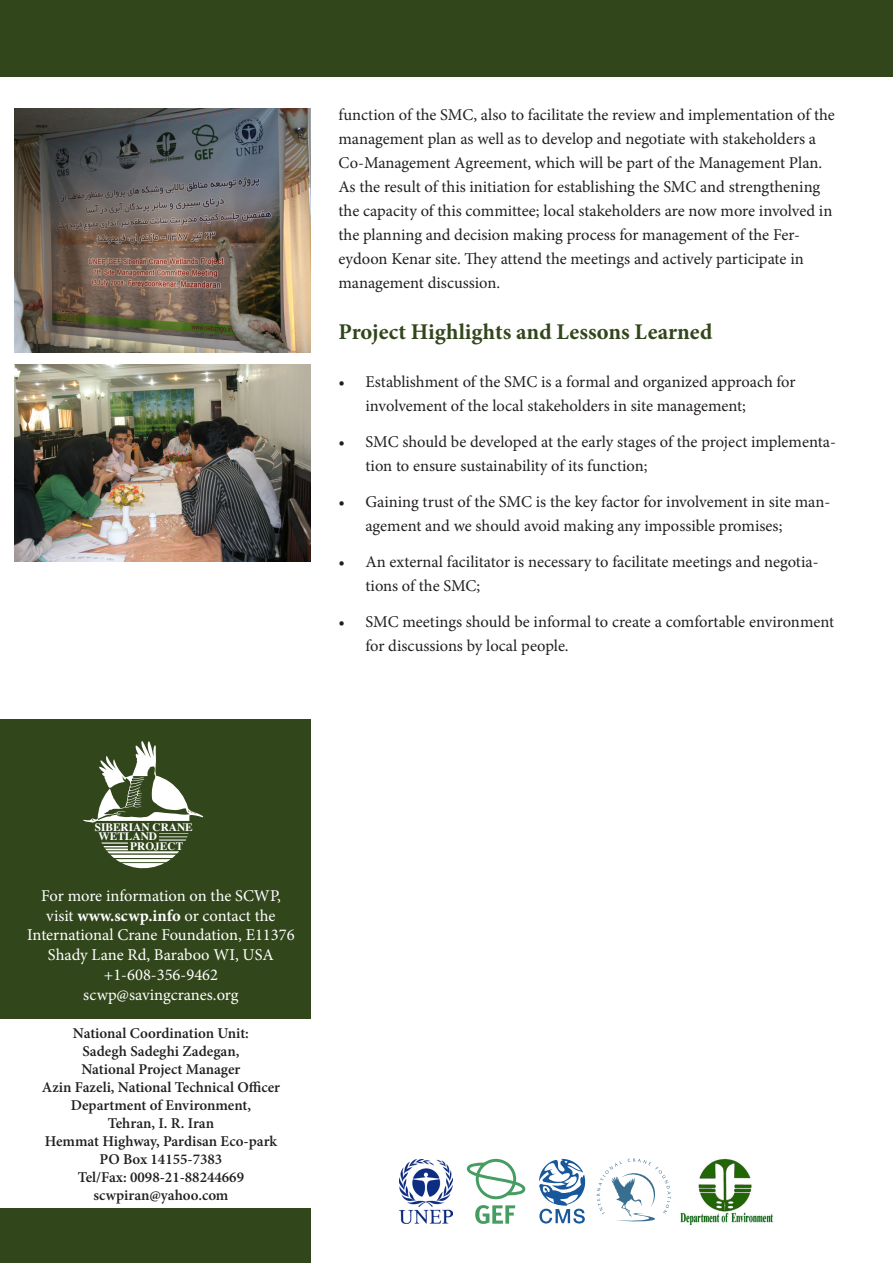
<style>
.page{position:relative;width:893px;height:1263px;background:#fff}
.page>*{position:absolute;margin:0;border:0;box-sizing:border-box;transform-origin:0 0}
.t1{font:700 22.5px "Minion Pro";color:#32461b}
.t2{font:16.5px/24px "Minion Pro";letter-spacing:-.005em;color:#231f20}
.t3{font:16.5px "Minion Pro";color:#fff}
.t4{font:600 15px/18px "Minion Pro";color:#231f20;text-align:center}
.t5{font:700 11.4px "Times";color:#fff}
.s1{font-weight:700}
</style>
<div class="page">
<div style="left:0;top:719px;width:310px;height:300px;background:#32461b"></div>
<svg style="left:83px;top:741px;width:120px;height:82px"></svg>
<svg style="left:101px;top:833px;width:87px;height:36px"></svg>
<div style="left:0;top:0;width:893px;height:76px;background:#32461b"></div>
<div style="left:0;top:1209px;width:310px;height:54px;background:#32461b"></div>
<svg style="left:539px;top:1158px;width:47px;height:65px"></svg>
<svg style="left:597px;top:1158px;width:74px;height:64px"></svg>
<img style="left:400px;top:1159px;width:53px;height:64px">
<svg style="left:467px;top:1159px;width:58px;height:40px"></svg>
<svg style="left:475px;top:1205px;width:40px;height:19px"></svg>
<img style="left:680px;top:1159px;width:94px;height:67px">
<img style="left:14px;top:108px;width:296px;height:244px">
<img style="left:14px;top:365px;width:296px;height:197px">
<p class="t2" style="left:338px;top:103px;width:498px">function of the SMC, also to facilitate the review and implementation of the management plan as well as to develop and negotiate with stakeholders a Co-Management Agreement, which will be part of the Management Plan.<br>As the result of this initiation for establishing the SMC and strengthening the capacity of this committee; local stakeholders are now more involved in the planning and decision making process for management of the Fer&shy;eydoon Kenar site. They attend the meetings and actively participate in management discussion.</p>
<p class="t1" style="left:338px;top:316px;width:375px">Project Highlights and Lessons Learned</p>
<p class="t2" style="left:365px;top:370px;width:432px;text-indent:-27px">• Establishment of the SMC is a formal and organized approach for involvement of the local stakeholders in site management;</p>
<p class="t2" style="left:365px;top:430px;width:472px;text-indent:-27px">• SMC should be developed at the early stages of the project implementa&shy;tion to ensure sustainability of its function;</p>
<p class="t2" style="left:365px;top:490px;width:466px;text-indent:-27px">• Gaining trust of the SMC is the key factor for involvement in site man&shy;agement and we should avoid making any impossible promises;</p>
<p class="t2" style="left:365px;top:550px;width:455px;text-indent:-27px">• An external facilitator is necessary to facilitate meetings and negotia&shy;tions of the SMC;</p>
<p class="t2" style="left:365px;top:610px;width:470px;text-indent:-27px">• SMC meetings should be informal to create a comfortable environment for discussions by local people.</p>
<p class="t5" style="left:95px;top:816px;width:100px">SIBERIAN CRANE</p>
<p class="t5" style="left:98px;top:826px;width:60px">WETLAND</p>
<p class="t5" style="left:130px;top:835px;width:55px">PRO ECT</p>
<p class="t3" style="left:41px;top:884px;width:241px">For more information on the SCWP,</p>
<p class="t3" style="left:46px;top:904px;width:231px">visit <span class="s1">www.scwp.info</span> or contact the</p>
<p class="t3" style="left:27px;top:924px;width:269px">International Crane Foundation, E11376</p>
<p class="t3" style="left:48px;top:944px;width:227px">Shady Lane Rd, Baraboo WI, USA</p>
<p class="t3" style="left:104px;top:964px;width:116px">+1-608-356-9462</p>
<p class="t3" style="left:83px;top:983px;width:157px">scwp@savingcranes.org</p>
<p class="t4" style="left:73px;top:1024px;width:178px">National Coordination Unit:<br>Sadegh Sadeghi Zadegan,</p>
<p class="t4" style="left:42px;top:1060px;width:240px">National Project Manager<br>Azin Fazeli, National Technical Officer<br>Department of Environment,</p>
<p class="t4" style="left:45px;top:1114px;width:234px">Tehran, I. R. Iran<br>Hemmat Highway, Pardisan Eco-park<br>PO Box 14155-7383</p>
<p class="t4" style="left:78px;top:1168px;width:168px">Tel/Fax: 0098-21-88244669 scwpiran@yahoo.com</p>
</div>
